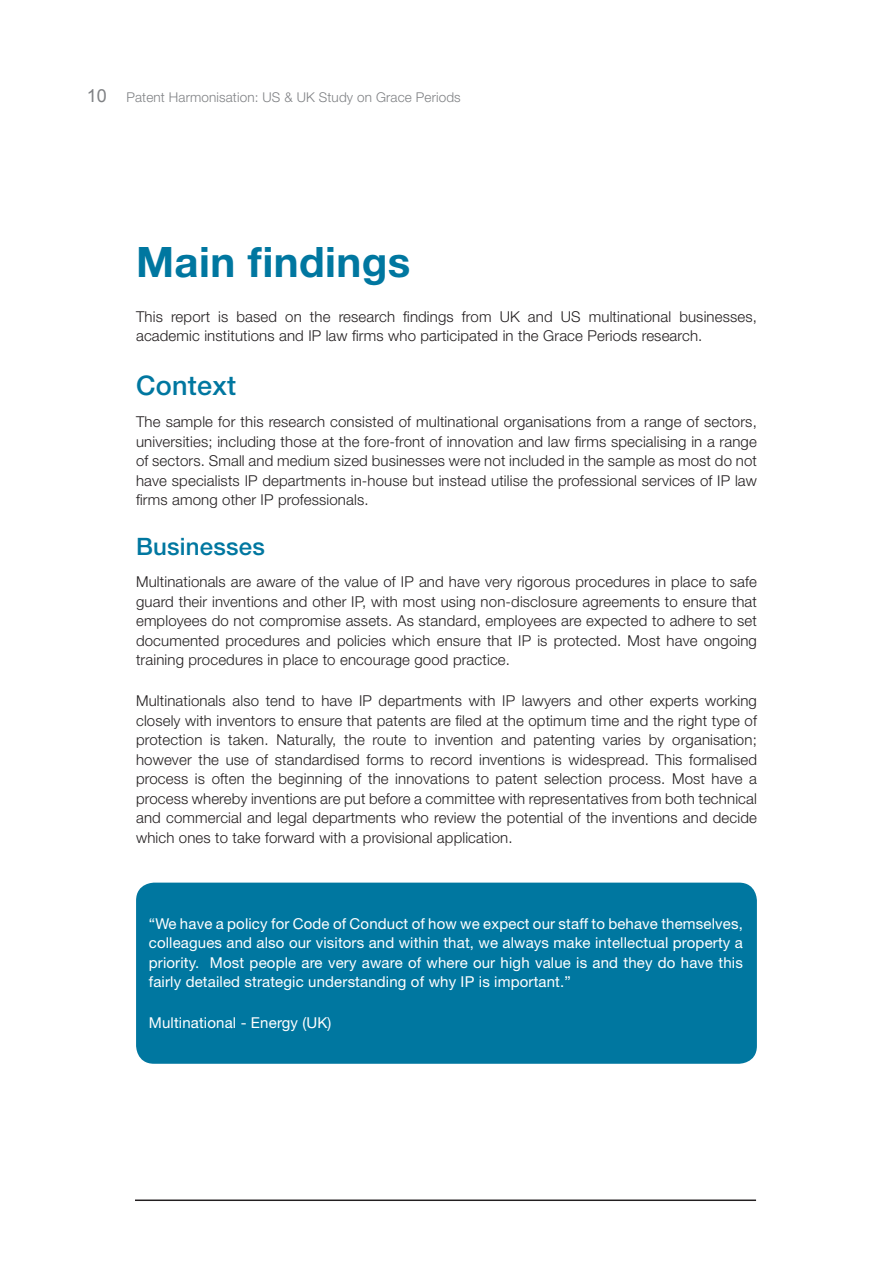
<style>
.page{position:relative;width:893px;height:1263px;background:#fff}
.page>*{position:absolute;margin:0;border:0;box-sizing:border-box;transform-origin:0 0}
.t1{font:700 42px "Helvetica Neue LT Std";letter-spacing:.01em;color:#0077a0}
.t2{font:500 27px "Helvetica Neue LT Std";letter-spacing:.01em;color:#0077a0}
.t3{font:500 24px "Helvetica Neue LT Std";letter-spacing:.01em;color:#0077a0}
.t4{font:300 15px/19.5px "Helvetica Neue LT Std";letter-spacing:.01em;color:#231f20;text-align:justify}
.t5{font:15px/19.5px "Helvetica Neue LT Std";letter-spacing:.01em;color:#fff;text-align:justify}
.t6{font:300 13.5px "Helvetica Neue LT Std";letter-spacing:.01em;color:#808285}
.s1{font-family:"Arial";font-weight:400;font-size:18px}
</style>
<div class="page">
<hr style="left:135px;top:1199px;width:621px;height:2px;background:#231f20">
<div style="left:136px;top:883px;width:621px;height:181px;background:#0077a0;border-radius:18px"></div>
<p class="t6" style="left:87px;top:89px;width:375px"><span class="s1">10</span> Patent Harmonisation: US &amp; UK Study on Grace Periods</p>
<h1 class="t1" style="left:136px;top:236px;width:276px">Main findings</h1>
<p class="t4" style="left:136px;top:306px;width:622px">This report is based on the research findings from UK and US multinational businesses, academic institutions and IP law firms who participated in the Grace Periods research.</p>
<h2 class="t2" style="left:136px;top:369px;width:102px">Context</h2>
<p class="t4" style="left:136px;top:412px;width:622px">The sample for this research consisted of multinational organisations from a range of sectors, universities; including those at the fore-front of innovation and law firms specialising in a range of sectors. Small and medium sized businesses were not included in the sample as most do not have specialists IP departments in-house but instead utilise the professional services of IP law firms among other IP professionals.</p>
<h2 class="t3" style="left:136px;top:532px;width:130px">Businesses</h2>
<p class="t4" style="left:136px;top:572px;width:622px">Multinationals are aware of the value of IP and have very rigorous procedures in place to safe guard their inventions and other IP, with most using non-disclosure agreements to ensure that employees do not compromise assets. As standard, employees are expected to adhere to set documented procedures and policies which ensure that IP is protected. Most have ongoing training procedures in place to encourage good practice.</p>
<p class="t4" style="left:136px;top:691px;width:622px">Multinationals also tend to have IP departments with IP lawyers and other experts working closely with inventors to ensure that patents are filed at the optimum time and the right type of protection is taken. Naturally, the route to invention and patenting varies by organisation; however the use of standardised forms to record inventions is widespread. This formalised process is often the beginning of the innovations to patent selection process. Most have a process whereby inventions are put before a committee with representatives from both technical and commercial and legal departments who review the potential of the inventions and decide which ones to take forward with a provisional application.</p>
<p class="t5" style="left:149px;top:914px;width:596px">“We have a policy for Code of Conduct of how we expect our staff to behave themselves, colleagues and also our visitors and within that, we always make intellectual property a priority. Most people are very aware of where our high value is and they do have this fairly detailed strategic understanding of why IP is important.”</p>
<p class="t5" style="left:149px;top:1013px;width:184px">Multinational - Energy (UK)</p>
</div>
